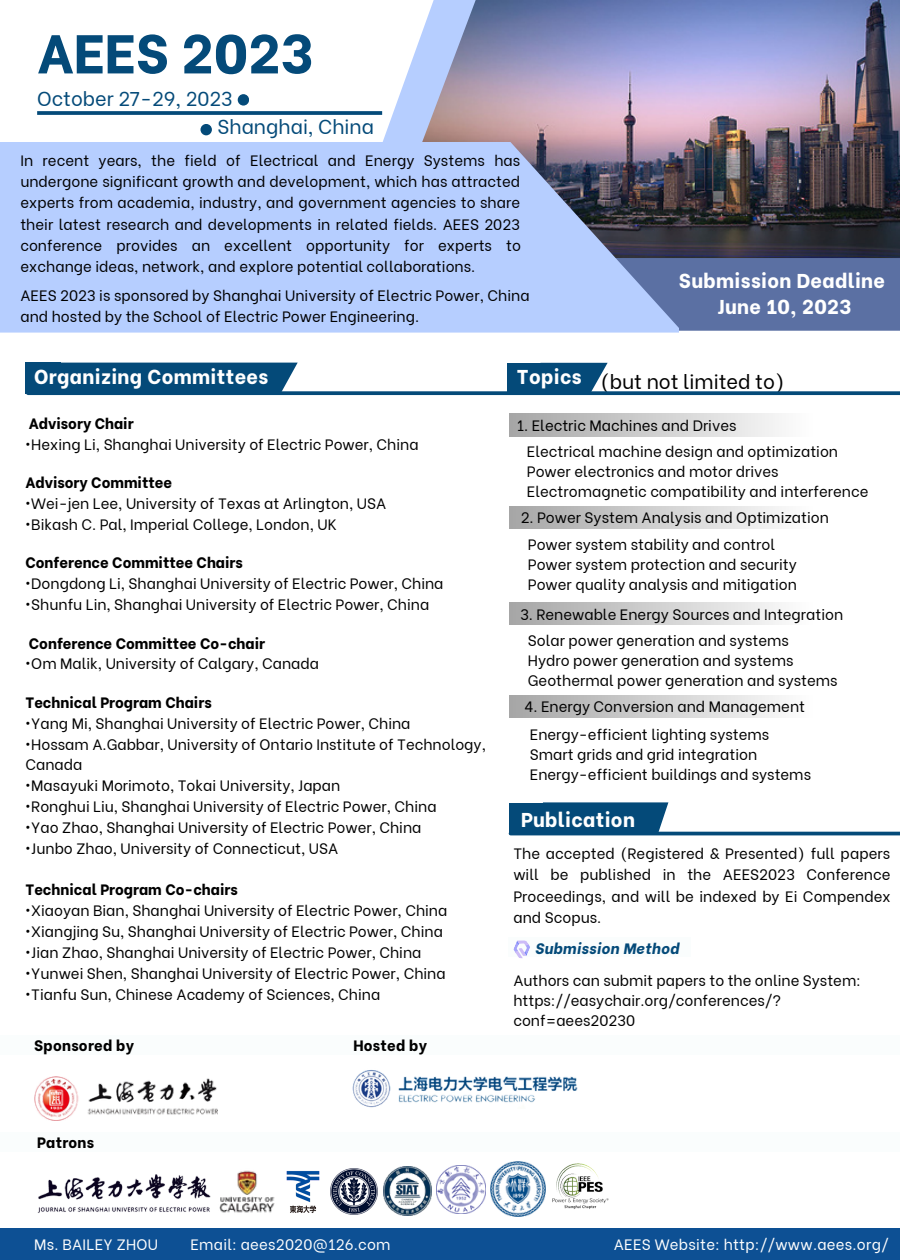
<style>
.page{position:relative;width:900px;height:1260px;background:#fff}
.page>*{position:absolute;margin:0;border:0;box-sizing:border-box;transform-origin:0 0}
.t1{font:800 54.5px "Be Vietnam";color:#044a79}
.t2{font:800 20px/26.8px "Be Vietnam";letter-spacing:.015em;color:#fff;text-align:center}
.t3{font:20px/27.2px "Be Vietnam";color:#044a79}
.t4{font:20px "Be Vietnam";color:#000}
.t5{font:15px/20px "Be Vietnam";color:#000}
.t6{font:800 15px "Be Vietnam";color:#000}
.t7{font:15px "Be Vietnam";letter-spacing:.015em;color:#fff}
.t8{font:italic 800 15px "Be Vietnam";letter-spacing:.015em;color:#044a79}
</style>
<div class="page">
<img style="left:484px;top:0;width:416px;height:258px">
<svg style="left:451px;top:0;width:33px;height:142px;background:#9f97ae"></svg>
<img style="left:34px;top:1077px;width:184px;height:43px">
<img style="left:352px;top:1070px;width:226px;height:38px">
<img style="left:37px;top:1174px;width:174px;height:39px">
<img style="left:552px;top:1163px;width:57px;height:46px">
<img style="left:437px;top:1165px;width:49px;height:49px">
<img style="left:383px;top:1166px;width:49px;height:49px">
<img style="left:330px;top:1168px;width:47px;height:47px">
<img style="left:491px;top:1162px;width:54px;height:54px">
<div style="left:679px;top:258px;width:221px;height:72px;background:#5b70a3"></div>
<div style="left:510px;top:695px;width:302px;height:22px;background:linear-gradient(to right,#a6a6a6,#fefefe)"></div>
<div style="left:510px;top:506px;width:302px;height:22px;background:linear-gradient(to right,#a6a6a6,#fefefe)"></div>
<div style="left:510px;top:414px;width:302px;height:22px;background:linear-gradient(to right,#a6a6a6,#fefefe)"></div>
<div style="left:0;top:1229px;width:900px;height:31px;background:#0d5094"></div>
<svg style="left:542px;top:802px;width:126px;height:30px;background:#10527f"></svg>
<div style="left:509px;top:803px;width:35px;height:31px;background:#044a79"></div>
<img style="left:219px;top:1170px;width:56px;height:43px">
<img style="left:286px;top:1171px;width:34px;height:42px">
<div style="left:25px;top:363px;width:36px;height:30px;background:#044a79"></div>
<div style="left:61px;top:363px;width:237px;height:28px;background:#044a79"></div>
<div style="left:510px;top:603px;width:302px;height:22px;background:linear-gradient(to right,#a6a6a6,#fefefe)"></div>
<svg style="left:542px;top:363px;width:66px;height:28px;background:#23618a"></svg>
<div style="left:0;top:1035px;width:900px;height:20px;background:#fafdfd"></div>
<div style="left:0;top:1132px;width:900px;height:20px;background:#fafdfd"></div>
<hr style="left:511px;top:832px;width:389px;height:3px;background:#044a79">
<svg style="left:28px;top:391px;width:872px;height:4px;background:#0f527f"></svg>
<div style="left:509px;top:937px;width:182px;height:20px;background:#fafdfd"></div>
<div style="left:238px;top:94px;width:11px;height:12px;background:#044a79;border-radius:50%"></div>
<div style="left:200px;top:124px;width:12px;height:11px;background:#044a79;border-radius:50%"></div>
<svg style="left:37px;top:111px;width:345px;height:4px"></svg>
<svg style="left:0;top:142px;width:679px;height:191px;background:#aabeec"></svg>
<div style="left:507px;top:363px;width:35px;height:30px;background:#044a79"></div>
<svg style="left:513px;top:940px;width:17px;height:19px"></svg>
<h1 class="t1" style="left:37px;top:8px;width:278px">AEES 2023</h1>
<h2 class="t3" style="left:218px;top:84px;width:158px;text-indent:-180px">October 27-29, 2023<br>Shanghai, China</h2>
<p class="t5" style="left:20px;top:148px;width:502px;line-height:21.2px;text-align:justify">In recent years, the field of Electrical and Energy Systems has undergone significant growth and development, which has attracted experts from academia, industry, and government agencies to share their latest research and developments in related fields. AEES 2023 conference provides an excellent opportunity for experts to exchange ideas, network, and explore potential collaborations.</p>
<p class="t5" style="left:20px;top:283px;width:511px;line-height:21.2px">AEES 2023 is sponsored by Shanghai University of Electric Power, China and hosted by the School of Electric Power Engineering.</p>
<h2 class="t2" style="left:679px;top:265px;width:208px">Submission Deadline<br>June 10, 2023</h2>
<h2 class="t2" style="left:34px;top:361px;width:236px">Organizing Committees</h2>
<p class="t6" style="left:29px;top:411px;width:106px">Advisory Chair</p>
<p class="t5" style="left:25px;top:433px;width:395px">•Hexing Li, Shanghai University of Electric Power, China</p>
<p class="t6" style="left:25px;top:470px;width:148px">Advisory Committee</p>
<p class="t5" style="left:25px;top:492px;width:362px">•Wei-jen Lee, University of Texas at Arlington, USA</p>
<p class="t5" style="left:25px;top:513px;width:313px">•Bikash C. Pal, Imperial College, London, UK</p>
<p class="t6" style="left:25px;top:550px;width:219px">Conference Committee Chairs</p>
<p class="t5" style="left:25px;top:572px;width:420px">•Dongdong Li, Shanghai University of Electric Power, China</p>
<p class="t5" style="left:25px;top:593px;width:405px">•Shunfu Lin, Shanghai University of Electric Power, China</p>
<p class="t6" style="left:29px;top:631px;width:238px">Conference Committee Co-chair</p>
<p class="t5" style="left:25px;top:652px;width:295px">•Om Malik, University of Calgary, Canada</p>
<p class="t6" style="left:25px;top:690px;width:188px">Technical Program Chairs</p>
<p class="t5" style="left:25px;top:712px;width:387px">•Yang Mi, Shanghai University of Electric Power, China</p>
<p class="t5" style="left:25px;top:732px;width:462px;line-height:20.8px">•Hossam A.Gabbar, University of Ontario Institute of Technology,<br>Canada</p>
<p class="t5" style="left:25px;top:774px;width:317px">•Masayuki Morimoto, Tokai University, Japan</p>
<p class="t5" style="left:25px;top:795px;width:413px">•Ronghui Liu, Shanghai University of Electric Power, China</p>
<p class="t5" style="left:25px;top:816px;width:398px">•Yao Zhao, Shanghai University of Electric Power, China</p>
<p class="t5" style="left:25px;top:837px;width:314px">•Junbo Zhao, University of Connecticut, USA</p>
<p class="t6" style="left:25px;top:878px;width:214px">Technical Program Co-chairs</p>
<p class="t5" style="left:25px;top:899px;width:424px">•Xiaoyan Bian, Shanghai University of Electric Power, China</p>
<p class="t5" style="left:25px;top:920px;width:419px">•Xiangjing Su, Shanghai University of Electric Power, China</p>
<p class="t5" style="left:25px;top:941px;width:398px">•Jian Zhao, Shanghai University of Electric Power, China</p>
<p class="t5" style="left:25px;top:962px;width:422px">•Yunwei Shen, Shanghai University of Electric Power, China</p>
<p class="t5" style="left:25px;top:983px;width:356px">•Tianfu Sun, Chinese Academy of Sciences, China</p>
<p class="t6" style="left:34px;top:1033px;width:101px">Sponsored by</p>
<p class="t6" style="left:353px;top:1033px;width:75px">Hosted by</p>
<h2 class="t2" style="left:517px;top:361px;width:66px">Topics</h2>
<p class="t5" style="left:517px;top:414px;width:221px">1. Electric Machines and Drives</p>
<h2 class="t4" style="left:601px;top:365px;width:186px">(but not limited to)</h2>
<p class="t5" style="left:527px;top:440px;width:343px">Electrical machine design and optimization<br>Power electronics and motor drives<br>Electromagnetic compatibility and interference</p>
<p class="t5" style="left:528px;top:503px;width:303px;line-height:26.5px;text-indent:-7px">2. Power System Analysis and Optimization<br>Power system stability and control</p>
<p class="t5" style="left:528px;top:553px;width:270px">Power system protection and security<br>Power quality analysis and mitigation</p>
<p class="t5" style="left:520px;top:603px;width:325px">3. Renewable Energy Sources and Integration</p>
<p class="t5" style="left:528px;top:629px;width:311px">Solar power generation and systems<br>Hydro power generation and systems<br>Geothermal power generation and systems</p>
<p class="t5" style="left:530px;top:723px;width:283px">Energy-efficient lighting systems<br>Smart grids and grid integration<br>Energy-efficient buildings and systems</p>
<h2 class="t2" style="left:521px;top:804px;width:115px">Publication</h2>
<p class="t5" style="left:524px;top:695px;width:282px">4. Energy Conversion and Management</p>
<p class="t5" style="left:513px;top:842px;width:379px;line-height:21.2px;text-align:justify">The accepted (Registered &amp; Presented) full papers will be published in the AEES2023 Conference Proceedings, and will be indexed by Ei Compendex and Scopus.</p>
<p class="t8" style="left:535px;top:936px;width:146px">Submission Method</p>
<p class="t5" style="left:513px;top:969px;width:349px">Authors can submit papers to the online System: https://easychair.org/conferences/? conf=aees20230</p>
<p class="t6" style="left:37px;top:1130px;width:59px">Patrons</p>
<p class="t7" style="left:34px;top:1232px;width:125px">Ms. BAILEY ZHOU</p>
<p class="t7" style="left:614px;top:1232px;width:277px">AEES Website: http://www.aees.org/</p>
<p class="t7" style="left:190px;top:1232px;width:202px">Email: aees2020@126.com</p>
</div>
